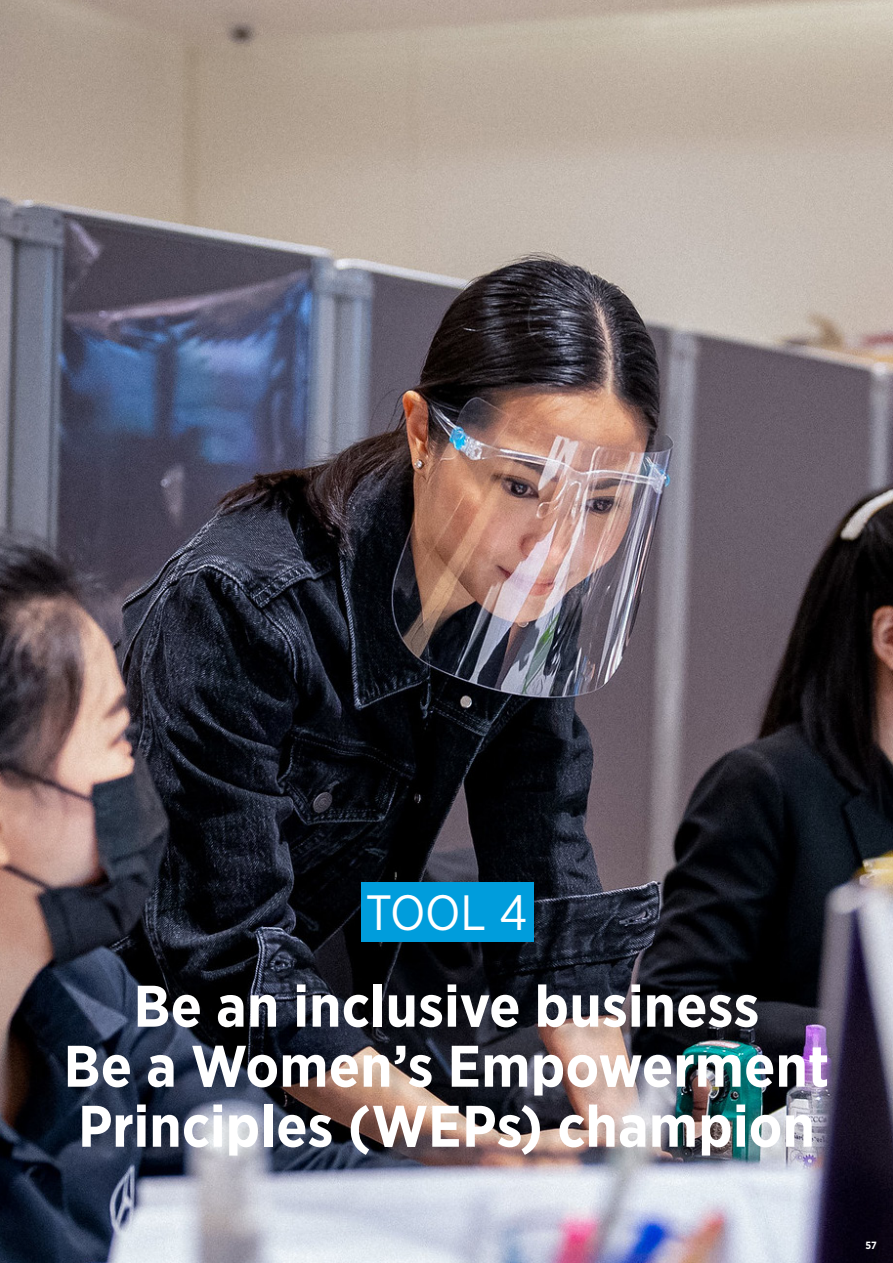
<style>
.page{position:relative;width:893px;height:1263px;background:#fff}
.page>*{position:absolute;margin:0;border:0;box-sizing:border-box;transform-origin:0 0}
.t1{font:700 58.5px/60px "Gotham Narrow";letter-spacing:.005em;color:#fff;text-align:center}
.t2{font:49.5px "Gotham Narrow";color:#fff}
.t3{font:700 10.5px "Gotham Narrow";color:#fff}
</style>
<div class="page">
<img style="left:0;top:0;width:893px;height:1263px">
<div style="left:361px;top:882px;width:173px;height:60px;background:#009ddc"></div>
<div style="left:70px;top:987px;width:776px;height:187px;background:#000;opacity:.15"></div>
<p class="t2" style="left:365px;top:881px;width:164px">TOOL 4</p>
<p class="t1" style="left:64px;top:975px;width:767px">Be an inclusive business<br>Be a Women’s Empowerment<br>Principles (WEPs) champion</p>
<p class="t3" style="left:865px;top:1238px;width:13px">57</p>
</div>
